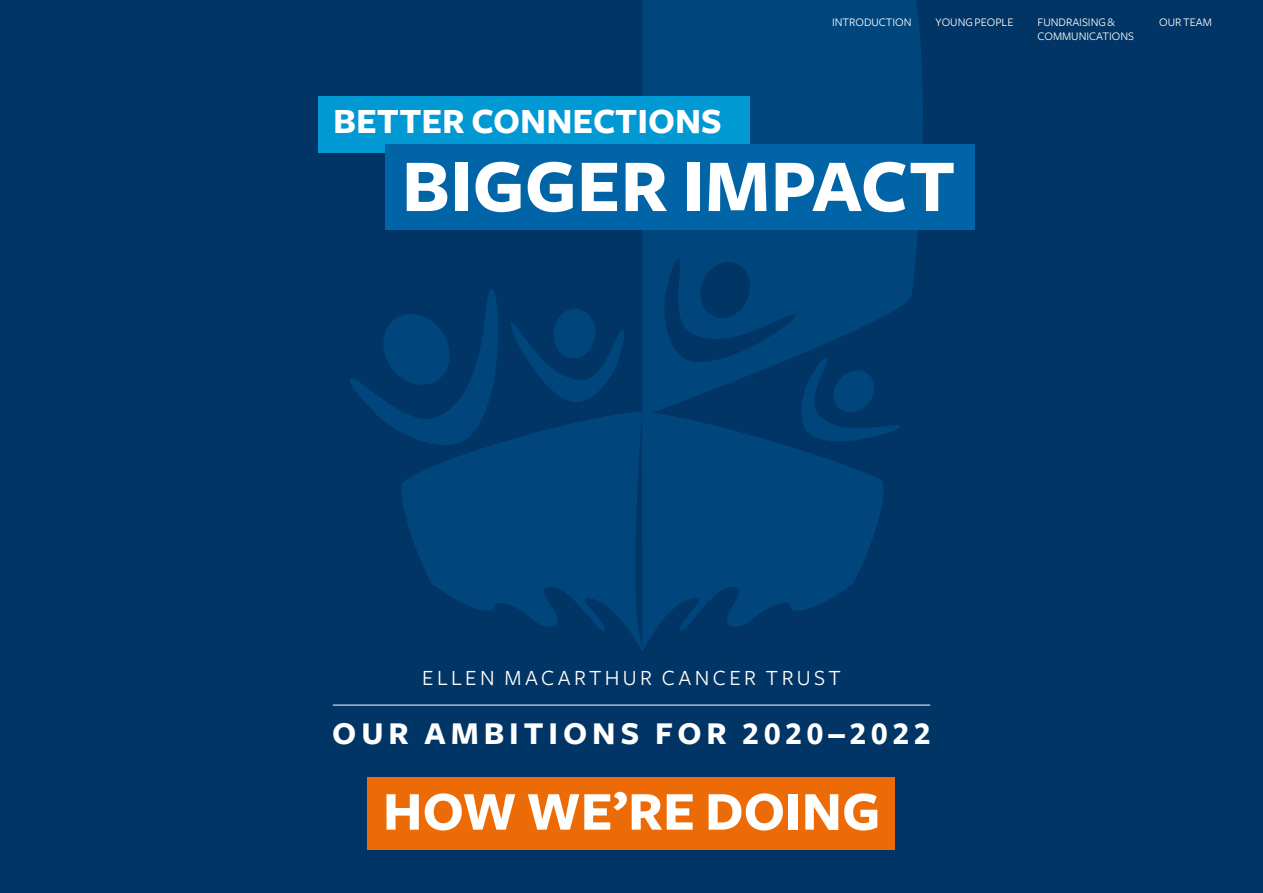
<style>
.page{position:relative;width:1263px;height:893px;background:#003565}
.page>*{position:absolute;margin:0;border:0;box-sizing:border-box;transform-origin:0 0}
.t1{font:700 77.1px "Freight Sans";letter-spacing:.005em;color:#fff}
.t2{font:700 56.7px "Freight Sans";color:#fff}
.t3{font:700 36.75px "Freight Sans";color:#fff}
.t4{font:33px "Freight Sans Bold SC";letter-spacing:.15em;color:#fff}
.t5{font:22.5px "Freight Sans";letter-spacing:.15em;color:#fff}
.t6{font:12px "Freight Sans";color:#fff}
</style>
<div class="page">
<svg style="left:350px;top:0;width:573px;height:652px;fill:#00467d"></svg>
<div style="left:319px;top:96px;width:431px;height:57px;background:#0099d4"></div>
<div style="left:385px;top:144px;width:589px;height:86px;background:#0064a7"></div>
<hr style="left:333px;top:705px;width:597px;height:1px;background:#fff">
<div style="left:367px;top:777px;width:528px;height:72px;background:#ed6b06"></div>
<p class="t6" style="left:832px;top:15px;width:81px">INTRODUCTION</p>
<p class="t6" style="left:935px;top:15px;width:79px">YOUNG PEOPLE</p>
<p class="t6" style="left:1037px;top:15px;width:79px">FUNDRAISING &amp;</p>
<p class="t6" style="left:1159px;top:15px;width:54px">OUR TEAM</p>
<p class="t6" style="left:1037px;top:30px;width:98px">COMMUNICATIONS</p>
<h3 class="t3" style="left:333px;top:101px;width:390px">BETTER CONNECTIONS</h3>
<h1 class="t1" style="left:402px;top:145px;width:555px">BIGGER IMPACT</h1>
<h3 class="t5" style="left:422px;top:666px;width:420px">ELLEN MACARTHUR CANCER TRUST</h3>
<h3 class="t4" style="left:332px;top:716px;width:600px">OUR AMBITIONS FOR 2020–2022</h3>
<h2 class="t2" style="left:383px;top:781px;width:499px">HOW WE’RE DOING</h2>
</div>
